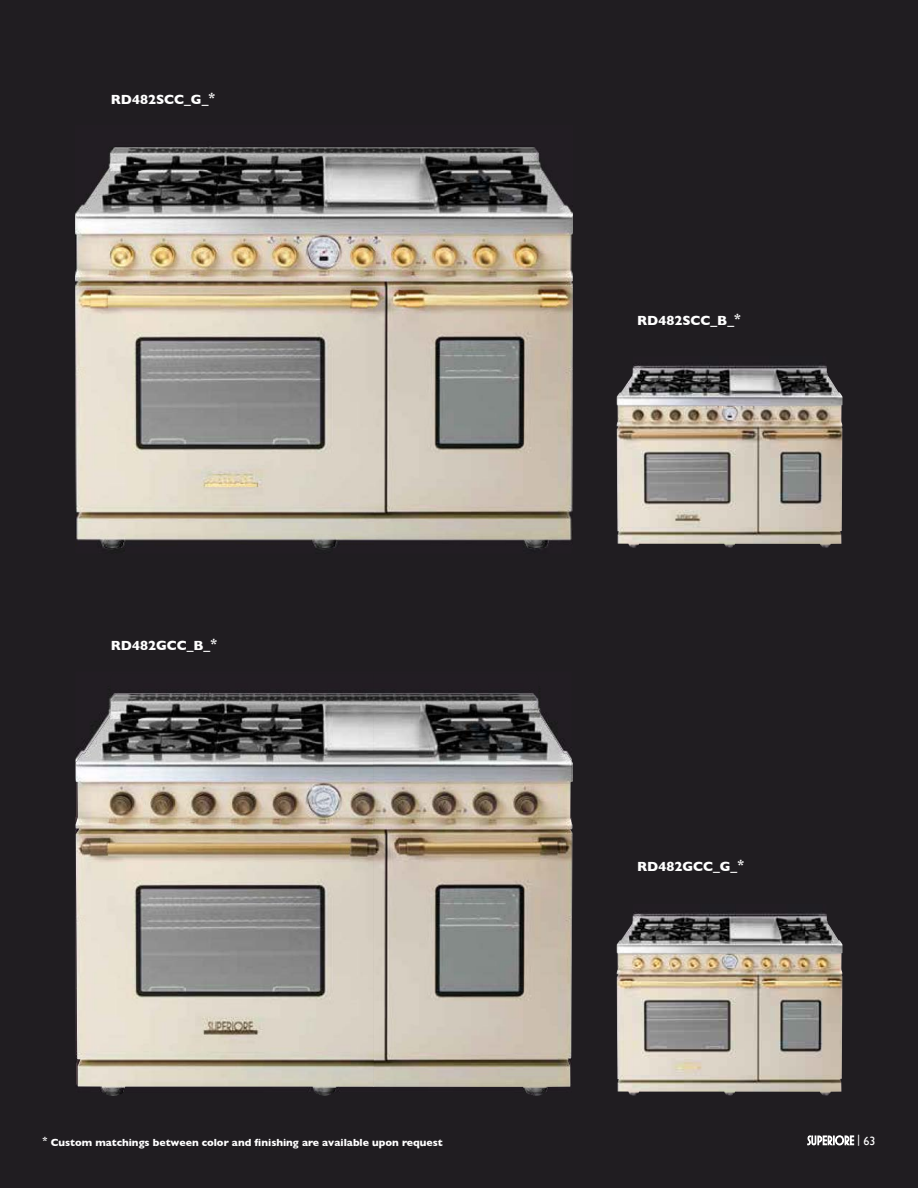
<style>
.page{position:relative;width:918px;height:1188px;background:#201d21}
.page>*{position:absolute;margin:0;border:0;box-sizing:border-box;transform-origin:0 0}
.t1{font:700 13.5px "Gill Sans";color:#fff}
.t2{font:12px "Gill Sans";color:#fff}
.t3{font:700 10.5px "Gill Sans";color:#fff}
</style>
<div class="page">
<img style="left:75px;top:146px;width:498px;height:402px">
<img style="left:617px;top:912px;width:226px;height:184px">
<img style="left:527px;top:762px;width:46px;height:334px">
<img style="left:75px;top:692px;width:298px;height:296px">
<img style="left:373px;top:693px;width:199px;height:400px">
<img style="left:77px;top:988px;width:297px;height:105px">
<img style="left:617px;top:364px;width:226px;height:184px">
<svg style="left:808px;top:1136px;width:46px;height:9px"></svg>
<p class="t1" style="left:111px;top:89px;width:106px">RD482SCC_G_<sup>*</sup></p>
<p class="t1" style="left:111px;top:635px;width:108px">RD482GCC_B_<sup>*</sup></p>
<p class="t3" style="left:43px;top:1134px;width:402px"><sup>*</sup> Custom matchings between color and finishing are available upon request</p>
<p class="t1" style="left:637px;top:310px;width:105px">RD482SCC_B_<sup>*</sup></p>
<p class="t1" style="left:637px;top:856px;width:108px">RD482GCC_G_<sup>*</sup></p>
<p class="t2" style="left:857px;top:1134px;width:20px">| 63</p>
</div>
